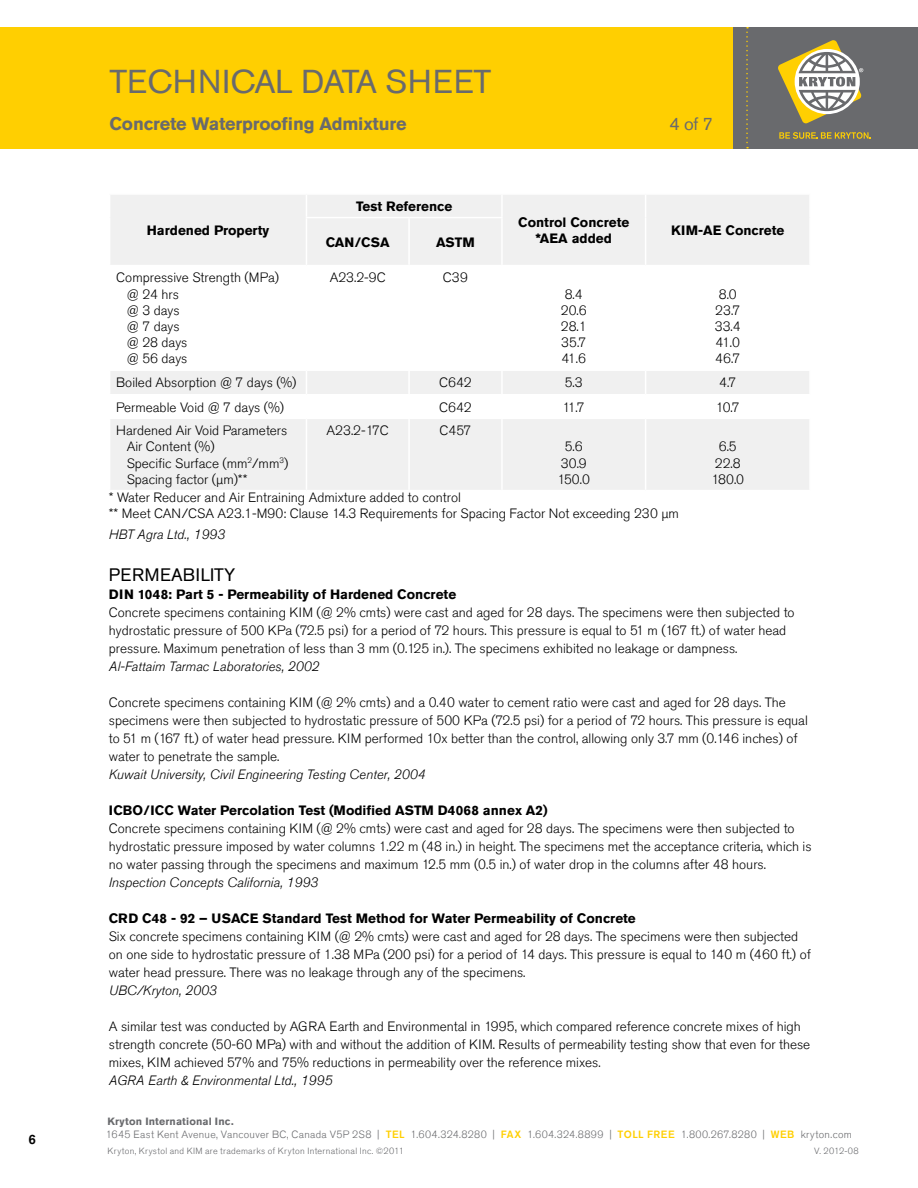
<style>
.page{position:relative;width:918px;height:1188px;background:#fff}
.page>*{position:absolute;margin:0;border:0;box-sizing:border-box;transform-origin:0 0}
.t1{font:33px "Akzidenz Grotesk Std";letter-spacing:.01em;color:#696a6d}
.t2{font:700 18px "Akzidenz Grotesk Std";letter-spacing:-.01em;color:#696a6d}
.t3{font:18px "Akzidenz Grotesk Std";letter-spacing:.02em;color:#000}
.t4{font:18px "Akzidenz Grotesk Std";color:#696a6d}
.t5{font:300 13.5px/16.2px "Akzidenz Grotesk Std";color:#000}
.t6{font:700 13.5px/16.2px "Akzidenz Grotesk Std";color:#000;text-align:center}
.t7{font:italic 300 13.5px "Akzidenz Grotesk Std";color:#000}
.t8{font:500 13.5px "Akzidenz Grotesk Std";color:#000}
.t9{font:300 10.5px "Akzidenz Grotesk Std";letter-spacing:.03em;color:#696a6d}
.t10{font:700 10.5px "Akzidenz Grotesk Std";letter-spacing:.015em;color:#696a6d}
.t11{font:300 9px "Akzidenz Grotesk Std";letter-spacing:.035em;color:#696a6d}
.s1{font-weight:500;color:#ffcf01}
</style>
<div class="page">
<div style="left:0;top:27px;width:918px;height:122px;background:#ffcf01"></div>
<div style="left:734px;top:27px;width:184px;height:122px;background:#696a6d"></div>
<svg style="left:746px;top:27px;width:2px;height:121px"></svg>
<svg style="left:779px;top:132px;width:92px;height:7px"></svg>
<svg style="left:778px;top:40px;width:85px;height:84px"></svg>
<svg style="left:110px;top:195px;width:699px;height:295px;fill:#f0f0f0"></svg>
<svg style="left:306px;top:195px;width:1px;height:22px"></svg>
<hr style="left:501px;top:195px;width:2px;height:22px;background:#fff">
<svg style="left:645px;top:195px;width:1px;height:23px"></svg>
<hr style="left:306px;top:217px;width:103px;height:1px;background:#fff">
<hr style="left:306px;top:218px;width:1px;height:47px;background:#fff">
<hr style="left:409px;top:217px;width:94px;height:1px;background:#fff">
<hr style="left:408px;top:218px;width:2px;height:47px;background:#fff">
<hr style="left:501px;top:218px;width:2px;height:47px;background:#fff">
<hr style="left:645px;top:218px;width:1px;height:47px;background:#fff">
<hr style="left:109px;top:265px;width:197px;height:1px;background:#fff">
<hr style="left:306px;top:265px;width:103px;height:1px;background:#fff">
<hr style="left:306px;top:266px;width:1px;height:103px;background:#fff">
<hr style="left:409px;top:265px;width:93px;height:1px;background:#fff">
<hr style="left:408px;top:266px;width:2px;height:103px;background:#fff">
<hr style="left:502px;top:265px;width:144px;height:1px;background:#fff">
<hr style="left:501px;top:266px;width:2px;height:103px;background:#fff">
<hr style="left:646px;top:265px;width:165px;height:1px;background:#fff">
<hr style="left:645px;top:266px;width:1px;height:103px;background:#fff">
<hr style="left:109px;top:369px;width:197px;height:2px;background:#fff">
<hr style="left:306px;top:369px;width:103px;height:2px;background:#fff">
<hr style="left:409px;top:369px;width:93px;height:2px;background:#fff">
<hr style="left:408px;top:371px;width:2px;height:23px;background:#fff">
<hr style="left:502px;top:369px;width:144px;height:2px;background:#fff">
<hr style="left:501px;top:371px;width:2px;height:23px;background:#fff">
<hr style="left:646px;top:369px;width:165px;height:2px;background:#fff">
<hr style="left:109px;top:394px;width:197px;height:1px;background:#fff">
<hr style="left:306px;top:394px;width:103px;height:1px;background:#fff">
<svg style="left:306px;top:371px;width:1px;height:47px"></svg>
<hr style="left:409px;top:394px;width:93px;height:1px;background:#fff">
<hr style="left:408px;top:395px;width:2px;height:23px;background:#fff">
<hr style="left:502px;top:394px;width:144px;height:1px;background:#fff">
<hr style="left:501px;top:395px;width:2px;height:23px;background:#fff">
<hr style="left:646px;top:394px;width:165px;height:1px;background:#fff">
<svg style="left:645px;top:371px;width:1px;height:47px"></svg>
<hr style="left:109px;top:418px;width:197px;height:1px;background:#fff">
<hr style="left:306px;top:418px;width:103px;height:1px;background:#fff">
<hr style="left:306px;top:419px;width:1px;height:71px;background:#fff">
<hr style="left:409px;top:418px;width:93px;height:1px;background:#fff">
<hr style="left:408px;top:419px;width:2px;height:71px;background:#fff">
<hr style="left:502px;top:418px;width:144px;height:1px;background:#fff">
<hr style="left:501px;top:419px;width:2px;height:71px;background:#fff">
<hr style="left:646px;top:418px;width:165px;height:1px;background:#fff">
<hr style="left:645px;top:419px;width:1px;height:71px;background:#fff">
<h1 class="t1" style="left:109px;top:62px;width:383px">TECHNICAL DATA SHEET</h1>
<h2 class="t2" style="left:109px;top:113px;width:299px">Concrete Waterproofing Admixture</h2>
<h2 class="t4" style="left:669px;top:113px;width:45px">4 of 7</h2>
<p class="t6" style="left:147px;top:222px;width:124px">Hardened Property</p>
<p class="t6" style="left:356px;top:198px;width:98px">Test Reference</p>
<p class="t6" style="left:326px;top:234px;width:65px">CAN/CSA</p>
<p class="t6" style="left:436px;top:234px;width:40px">ASTM</p>
<p class="t5" style="left:127px;top:270px;width:154px;text-indent:-10px">Compressive Strength (MPa) @ 24 hrs<br>@ 3 days<br>@ 7 days<br>@ 28 days<br>@ 56 days</p>
<p class="t5" style="left:330px;top:270px;width:58px">A23.2-9C</p>
<p class="t5" style="left:443px;top:270px;width:27px">C39</p>
<p class="t6" style="left:518px;top:214px;width:113px">Control Concrete *AEA added</p>
<p class="t6" style="left:671px;top:222px;width:115px">KIM-AE Concrete</p>
<p class="t5" style="left:561px;top:286px;width:27px">8.4<br>20.6<br>28.1<br>35.7<br>41.6</p>
<p class="t5" style="left:715px;top:286px;width:27px">8.0<br>23.7<br>33.4<br>41.0<br>46.7</p>
<p class="t5" style="left:116px;top:375px;width:182px">Boiled Absorption @ 7 days (%)</p>
<p class="t5" style="left:439px;top:375px;width:34px">C642</p>
<p class="t5" style="left:565px;top:375px;width:19px">5.3</p>
<p class="t5" style="left:719px;top:375px;width:19px">4.7</p>
<p class="t5" style="left:116px;top:399px;width:169px">Permeable Void @ 7 days (%)</p>
<p class="t5" style="left:439px;top:399px;width:34px">C642</p>
<p class="t5" style="left:563px;top:399px;width:24px">11.7</p>
<p class="t5" style="left:716px;top:399px;width:26px">10.7</p>
<p class="t5" style="left:127px;top:423px;width:163px;text-indent:-10px">Hardened Air Void Parameters<br>Air Content (%)<br>Specific Surface (mm<sup>2</sup>/mm<sup>3</sup>)<br>Spacing factor (µm)**</p>
<p class="t5" style="left:327px;top:423px;width:64px">A23.2-17C</p>
<p class="t5" style="left:439px;top:423px;width:34px">C457</p>
<p class="t5" style="left:558px;top:439px;width:34px;text-align:center">5.6<br>30.9<br>150.0</p>
<p class="t5" style="left:711px;top:439px;width:34px;text-align:center">6.5<br>22.8<br>180.0</p>
<p class="t5" style="left:109px;top:489px;width:572px">* Water Reducer and Air Entraining Admixture added to control<br>** Meet CAN/CSA A23.1-M90: Clause 14.3 Requirements for Spacing Factor Not exceeding 230 µm</p>
<p class="t7" style="left:109px;top:527px;width:118px">HBT Agra Ltd., 1993</p>
<h2 class="t3" style="left:109px;top:564px;width:128px">PERMEABILITY</h2>
<p class="t6" style="left:109px;top:586px;width:349px">DIN 1048: Part 5 - Permeability of Hardened Concrete</p>
<p class="t5" style="left:109px;top:603px;width:687px;line-height:18px">Concrete specimens containing KIM (@ 2% cmts) were cast and aged for 28 days. The specimens were then subjected to hydrostatic pressure of 500 KPa (72.5 psi) for a period of 72 hours. This pressure is equal to 51 m (167 ft.) of water head pressure. Maximum penetration of less than 3 mm (0.125 in.). The specimens exhibited no leakage or dampness.</p>
<p class="t7" style="left:109px;top:658px;width:212px">Al-Fattaim Tarmac Laboratories, 2002</p>
<p class="t5" style="left:109px;top:693px;width:700px;line-height:18px">Concrete specimens containing KIM (@ 2% cmts) and a 0.40 water to cement ratio were cast and aged for 28 days. The specimens were then subjected to hydrostatic pressure of 500 KPa (72.5 psi) for a period of 72 hours. This pressure is equal to 51 m (167 ft.) of water head pressure. KIM performed 10x better than the control, allowing only 3.7 mm (0.146 inches) of water to penetrate the sample.</p>
<p class="t7" style="left:109px;top:766px;width:318px">Kuwait University, Civil Engineering Testing Center, 2004</p>
<p class="t6" style="left:109px;top:802px;width:440px">ICBO/ICC Water Percolation Test (Modified ASTM D4068 annex A2)</p>
<p class="t5" style="left:109px;top:819px;width:704px;line-height:18px">Concrete specimens containing KIM (@ 2% cmts) were cast and aged for 28 days. The specimens were then subjected to hydrostatic pressure imposed by water columns 1.22 m (48 in.) in height. The specimens met the acceptance criteria, which is no water passing through the specimens and maximum 12.5 mm (0.5 in.) of water drop in the columns after 48 hours.</p>
<p class="t7" style="left:109px;top:874px;width:211px">Inspection Concepts California, 1993</p>
<p class="t6" style="left:109px;top:910px;width:529px">CRD C48 - 92 – USACE Standard Test Method for Water Permeability of Concrete</p>
<p class="t5" style="left:109px;top:927px;width:704px;line-height:18px">Six concrete specimens containing KIM (@ 2% cmts) were cast and aged for 28 days. The specimens were then subjected on one side to hydrostatic pressure of 1.38 MPa (200 psi) for a period of 14 days. This pressure is equal to 140 m (460 ft.) of water head pressure. There was no leakage through any of the specimens.</p>
<p class="t7" style="left:109px;top:982px;width:109px">UBC/Kryton, 2003</p>
<p class="t5" style="left:109px;top:1017px;width:703px;line-height:18px">A similar test was conducted by AGRA Earth and Environmental in 1995, which compared reference concrete mixes of high strength concrete (50-60 MPa) with and without the addition of KIM. Results of permeability testing show that even for these mixes, KIM achieved 57% and 75% reductions in permeability over the reference mixes.</p>
<p class="t7" style="left:109px;top:1072px;width:225px">Agra Earth &amp; Environmental Ltd., 1995</p>
<p class="t10" style="left:107px;top:1115px;width:128px">Kryton International Inc.</p>
<p class="t8" style="left:28px;top:1131px;width:9px">6</p>
<p class="t9" style="left:106px;top:1128px;width:748px">1645 East Kent Avenue, Vancouver BC, Canada V5P 2S8 | <span class="s1">TEL</span> 1.604.324.8280 | <span class="s1">FAX</span> 1.604.324.8899 | <span class="s1">TOLL FREE</span> 1.800.267.8280 | <span class="s1">WEB</span> kryton.com</p>
<p class="t11" style="left:108px;top:1146px;width:298px">Kryton, Krystol and KIM are trademarks of Kryton International Inc. ©2011</p>
<p class="t11" style="left:814px;top:1146px;width:46px">V. 2012-08</p>
</div>
